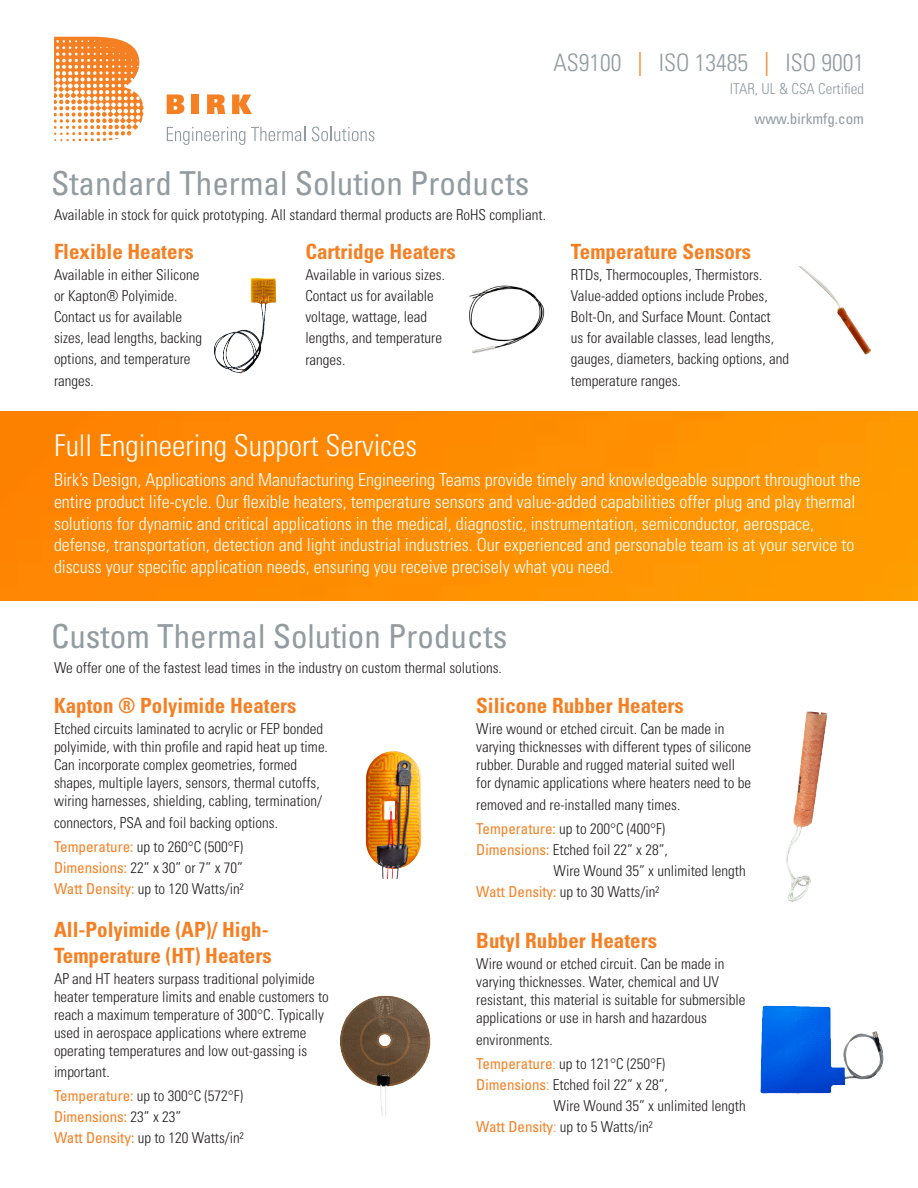
<style>
.page{position:relative;width:918px;height:1188px;background:#fff}
.page>*{position:absolute;margin:0;border:0;box-sizing:border-box;transform-origin:0 0}
.t1{font:condensed 33px "Univers LT Std";color:#919ba0}
.t2{font:300 condensed 30px "Univers LT Std";color:#fff}
.t3{font:300 condensed 24px "Univers LT Std";color:#919ba0}
.t4{font:700 condensed 21px/25.2px "Univers LT Std";color:#f58024}
.t5{font:300 condensed 18px/21.6px "Univers LT Std";color:#fff}
.t6{font:300 condensed 15px/21.1px "Univers LT Std";color:#231f20}
.t7{font:300 condensed 15px "Univers LT Std";color:#919ba0}
.t8{font:condensed 15px "Univers LT Std";color:#f58024}
.t9{font:condensed 15px "Univers LT Std";color:#919ba0}
.s1{color:#f58024}
.s2{font-weight:400;color:#f58024}
.s3{font-weight:300;color:#231f20}
</style>
<div class="page">
<img style="left:468px;top:285px;width:77px;height:69px">
<img style="left:799px;top:266px;width:72px;height:89px">
<img style="left:0;top:411px;width:918px;height:189px">
<svg style="left:167px;top:94px;width:17px;height:20px"></svg>
<div style="left:192px;top:94px;width:7px;height:20px;background:#f58024"></div>
<svg style="left:207px;top:94px;width:18px;height:20px"></svg>
<svg style="left:232px;top:94px;width:20px;height:20px"></svg>
<svg style="left:167px;top:127px;width:78px;height:18px"></svg>
<svg style="left:251px;top:127px;width:54px;height:14px"></svg>
<svg style="left:312px;top:127px;width:62px;height:14px"></svg>
<svg style="left:54px;top:37px;width:90px;height:105px"></svg>
<img style="left:214px;top:278px;width:62px;height:96px">
<img style="left:786px;top:711px;width:42px;height:191px">
<img style="left:760px;top:1005px;width:124px;height:89px">
<img style="left:365px;top:751px;width:57px;height:128px">
<img style="left:340px;top:995px;width:91px;height:120px">
<p class="t3" style="left:554px;top:49px;width:312px">AS9100 <span class="s1">|</span> ISO 13485 <span class="s1">|</span> ISO 9001</p>
<p class="t7" style="left:730px;top:80px;width:136px">ITAR, UL &amp; CSA Certified</p>
<p class="t9" style="left:755px;top:109px;width:111px">www.birkmfg.com</p>
<p class="t1" style="left:51px;top:162px;width:480px">Standard Thermal Solution Products</p>
<p class="t6" style="left:54px;top:204px;width:494px">Available in stock for quick prototyping. All standard thermal products are RoHS compliant.</p>
<p class="t4" style="left:54px;top:239px;width:141px">Flexible Heaters</p>
<p class="t6" style="left:54px;top:264px;width:150px">Available in either Silicone or Kapton® Polyimide.<br>Contact us for available sizes, lead lengths, backing options, and temperature ranges.</p>
<p class="t4" style="left:305px;top:239px;width:152px">Cartridge Heaters</p>
<p class="t6" style="left:305px;top:264px;width:141px">Available in various sizes.<br>Contact us for available voltage, wattage, lead lengths, and temperature ranges.</p>
<p class="t4" style="left:571px;top:239px;width:182px">Temperature Sensors</p>
<p class="t6" style="left:571px;top:264px;width:220px">RTDs, Thermocouples, Thermistors.<br>Value-added options include Probes, Bolt-On, and Surface Mount. Contact<br>us for available classes, lead lengths, gauges, diameters, backing options, and temperature ranges.</p>
<p class="t2" style="left:54px;top:428px;width:365px">Full Engineering Support Services</p>
<p class="t5" style="left:54px;top:469px;width:808px">Birk’s Design, Applications and Manufacturing Engineering Teams provide timely and knowledgeable support throughout the entire product life-cycle. Our flexible heaters, temperature sensors and value-added capabilities offer plug and play thermal solutions for dynamic and critical applications in the medical, diagnostic, instrumentation, semiconductor, aerospace, defense, transportation, detection and light industrial industries. Our experienced and personable team is at your service to discuss your specific application needs, ensuring you receive precisely what you need.</p>
<p class="t1" style="left:51px;top:615px;width:458px">Custom Thermal Solution Products</p>
<p class="t6" style="left:54px;top:657px;width:449px">We offer one of the fastest lead times in the industry on custom thermal solutions.</p>
<p class="t4" style="left:54px;top:693px;width:244px">Kapton ® Polyimide Heaters</p>
<p class="t6" style="left:54px;top:720px;width:275px;line-height:18px">Etched circuits laminated to acrylic or FEP bonded polyimide, with thin profile and rapid heat up time.<br>Can incorporate complex geometries, formed shapes, multiple layers, sensors, thermal cutoffs, wiring harnesses, shielding, cabling, termination/</p>
<p class="t6" style="left:54px;top:812px;width:226px">connectors, PSA and foil backing options.</p>
<p class="t6" style="left:54px;top:836px;width:191px"><span class="s2">Temperature:</span> up to 260°C (500°F)</p>
<p class="t6" style="left:54px;top:857px;width:191px"><span class="s2">Dimensions:</span> 22” x 30” or 7” x 70”</p>
<p class="t6" style="left:54px;top:878px;width:191px"><span class="s2">Watt Density:</span> up to 120 Watts/in²</p>
<p class="t4" style="left:54px;top:917px;width:219px">All-Polyimide (AP)/ High-<br>Temperature (HT) Heaters</p>
<p class="t6" style="left:54px;top:969px;width:276px;line-height:18px">AP and HT heaters surpass traditional polyimide heater temperature limits and enable customers to reach a maximum temperature of 300°C. Typically used in aerospace applications where extreme operating temperatures and low out-gassing is</p>
<p class="t6" style="left:54px;top:1061px;width:57px">important.</p>
<p class="t6" style="left:54px;top:1085px;width:191px"><span class="s2">Temperature:</span> up to 300°C (572°F)</p>
<p class="t8" style="left:54px;top:1107px;width:129px">Dimensions: <span class="s3">23” x 23”</span></p>
<p class="t6" style="left:54px;top:1127px;width:191px"><span class="s2">Watt Density:</span> up to 120 Watts/in²</p>
<p class="t4" style="left:476px;top:693px;width:209px">Silicone Rubber Heaters</p>
<p class="t6" style="left:476px;top:720px;width:276px;line-height:18px">Wire wound or etched circuit. Can be made in varying thicknesses with different types of silicone rubber. Durable and rugged material suited well for dynamic applications where heaters need to be</p>
<p class="t6" style="left:476px;top:794px;width:206px">removed and re-installed many times.</p>
<p class="t6" style="left:476px;top:818px;width:191px"><span class="s2">Temperature:</span> up to 200°C (400°F)</p>
<p class="t6" style="left:476px;top:839px;width:193px"><span class="s2">Dimensions:</span> Etched foil 22” x 28”,</p>
<p class="t6" style="left:554px;top:860px;width:194px">Wire Wound 35” x unlimited length</p>
<p class="t6" style="left:476px;top:881px;width:185px"><span class="s2">Watt Density:</span> up to 30 Watts/in²</p>
<p class="t4" style="left:476px;top:928px;width:182px">Butyl Rubber Heaters</p>
<p class="t6" style="left:476px;top:955px;width:271px;line-height:18px">Wire wound or etched circuit. Can be made in varying thicknesses. Water, chemical and UV resistant, this material is suitable for submersible applications or use in harsh and hazardous</p>
<p class="t6" style="left:476px;top:1029px;width:78px">environments.</p>
<p class="t6" style="left:476px;top:1053px;width:191px"><span class="s2">Temperature</span><span class="s1">:</span> up to 121°C (250°F)</p>
<p class="t6" style="left:476px;top:1074px;width:193px"><span class="s2">Dimensions</span><span class="s1">:</span> Etched foil 22” x 28”,</p>
<p class="t6" style="left:554px;top:1095px;width:194px">Wire Wound 35” x unlimited length</p>
<p class="t6" style="left:476px;top:1117px;width:178px"><span class="s2">Watt Density</span><span class="s1">:</span> up to 5 Watts/in²</p>
</div>
